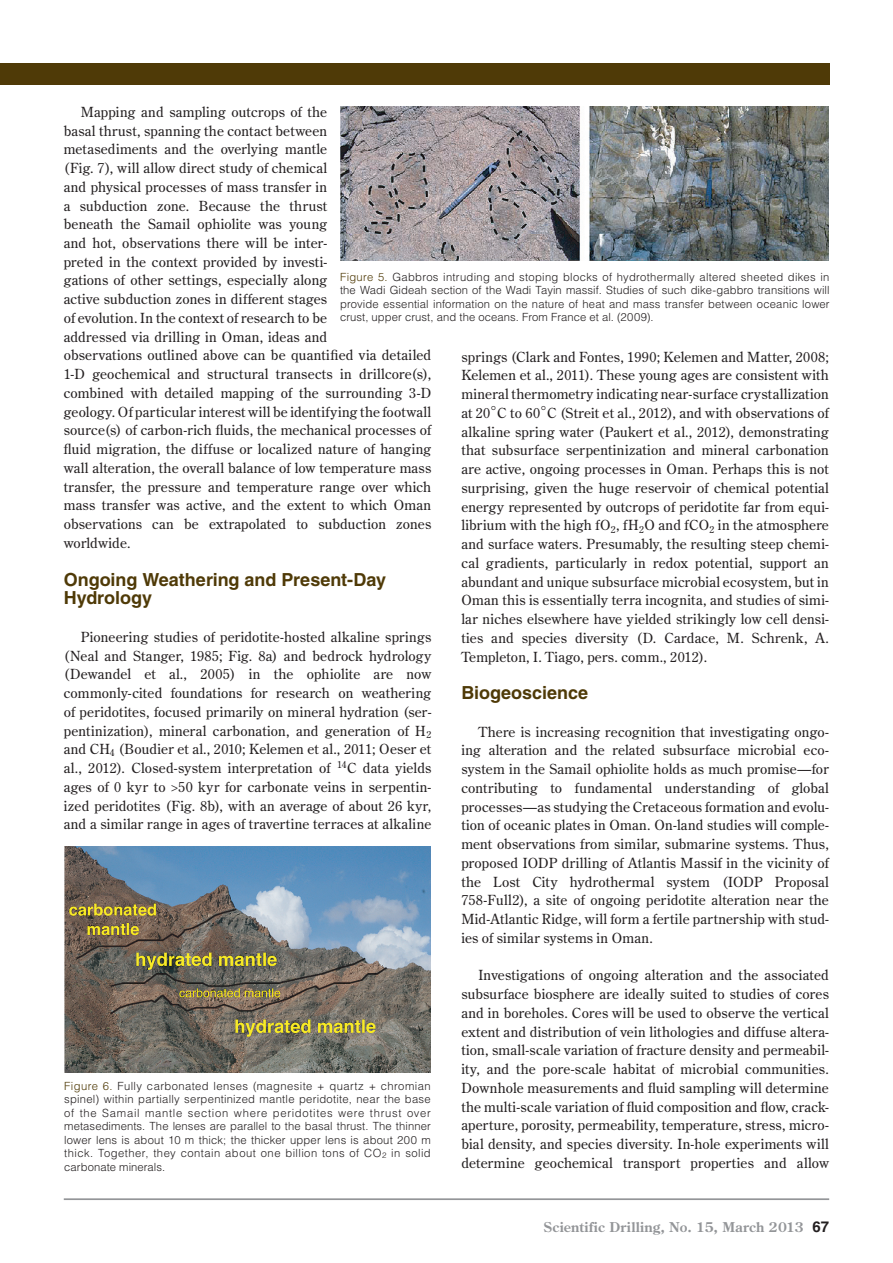
<style>
.page{position:relative;width:893px;height:1263px;background:#fff}
.page>*{position:absolute;margin:0;border:0;box-sizing:border-box;transform-origin:0 0}
.t1{font:700 18px/18.8px "Helvetica LT Std";letter-spacing:-.005em;color:#4f3a07}
.t2{font:13.8px/18.8px "Century Old Style Std";letter-spacing:.015em;color:#231f20;text-align:justify}
.t3{font:700 13.5px "Century Old Style Std";letter-spacing:.02em;color:#939598}
.t4{font:300 11.25px/13.5px "Helvetica LT Std";letter-spacing:.01em;color:#231f20;text-align:justify}
.s1{color:#4f3a07}
.s2{font-size:7.8px}
.s3{font-family:"Helvetica LT Std";font-size:15px;color:#231f20}
</style>
<div class="page">
<hr style="left:64px;top:1198px;width:765px;height:2px;background:#939598">
<div style="left:0;top:64px;width:829px;height:21px;background:#4f3a07"></div>
<img style="left:65px;top:846px;width:365px;height:226px">
<img style="left:340px;top:106px;width:488px;height:155px">
<p class="t2" style="left:64px;top:102px;width:369px;text-align:left;text-indent:17px">Mapping and sampling outcrops of the<br>basal thrust, spanning the contact between<br>metasediments and the overlying mantle<br>(Fig. 7), will allow direct study of chemical<br>and physical processes of mass transfer in<br>a subduction zone. Because the thrust<br>beneath the Samail ophiolite was young<br>and hot, observations there will be inter-<br>preted in the context provided by investi-<br>gations of other settings, especially along<br>active subduction zones in different stages<br>of evolution. In the context of research to be<br>addressed via drilling in Oman, ideas and<br>observations outlined above can be quantified via detailed 1-D geochemical and structural transects in drillcore(s), combined with detailed mapping of the surrounding 3-D geology. Of particular interest will be identifying the footwall source(s) of carbon-rich fluids, the mechanical processes of fluid migration, the diffuse or localized nature of hanging wall alteration, the overall balance of low temperature mass transfer, the pressure and temperature range over which mass transfer was active, and the extent to which Oman observations can be extrapolated to subduction zones worldwide.</p>
<h1 class="t1" style="left:64px;top:570px;width:324px">Ongoing Weathering and Present-Day<br>Hydrology</h1>
<p class="t2" style="left:64px;top:627px;width:369px;text-indent:17px">Pioneering studies of peridotite-hosted alkaline springs (Neal and Stanger, 1985; Fig. 8a) and bedrock hydrology (Dewandel et al., 2005) in the ophiolite are now commonly-cited foundations for research on weathering of peridotites, focused primarily on mineral hydration (ser&shy;pentinization), mineral carbonation, and generation of H<sub>2 </sub>and CH<sub>4</sub> (Boudier et al., 2010; Kelemen et al., 2011; Oeser et al., 2012). Closed-system interpretation of <sup>14</sup>C data yields ages of 0 kyr to &gt;50 kyr for carbonate veins in serpentin&shy;ized peridotites (Fig. 8b), with an average of about 26 kyr, and a similar range in ages of travertine terraces at alkaline</p>
<p class="t4" style="left:340px;top:270px;width:491px"><span class="s1">Figure 5.</span> Gabbros intruding and stoping blocks of hydrothermally altered sheeted dikes in the Wadi Gideah section of the Wadi Tayin massif. Studies of such dike-gabbro transitions will provide essential information on the nature of heat and mass transfer between oceanic lower crust, upper crust, and the oceans. From France et al. (2009).</p>
<p class="t2" style="left:461px;top:347px;width:369px">springs (Clark and Fontes, 1990; Kelemen and Matter, 2008; Kelemen et al., 2011). These young ages are consistent with mineral thermometry indicating near-surface crystallization at 20°C to 60°C (Streit et al., 2012), and with observations of alkaline spring water (Paukert et al., 2012), demonstrating that subsurface serpentinization and mineral carbonation are active, ongoing processes in Oman. Perhaps this is not surprising, given the huge reservoir of chemical potential energy represented by outcrops of peridotite far from equi&shy;librium with the high fO<sub>2</sub>, fH<sub>2</sub>O and fCO<sub>2</sub> in the atmosphere and surface waters. Presumably, the resulting steep chemi&shy;cal gradients, particularly in redox potential, support an abundant and unique subsurface microbial ecosystem, but in Oman this is essentially terra incognita, and studies of simi&shy;lar niches elsewhere have yielded strikingly low cell densi&shy;ties and species diversity (D. Cardace, M. Schrenk, A.<br>Templeton, I. Tiago, pers. comm., 2012).</p>
<h1 class="t1" style="left:461px;top:683px;width:128px">Biogeoscience</h1>
<p class="t2" style="left:461px;top:722px;width:369px;text-indent:17px">There is increasing recognition that investigating ongo&shy;ing alteration and the related subsurface microbial eco&shy;system in the Samail ophiolite holds as much promise—for contributing to fundamental understanding of global processes—as studying the Cretaceous formation and evolu&shy;tion of oceanic plates in Oman. On-land studies will comple&shy;ment observations from similar, submarine systems. Thus, proposed IODP drilling of Atlantis Massif in the vicinity of the Lost City hydrothermal system (IODP Proposal 758-Full2), a site of ongoing peridotite alteration near the Mid-Atlantic Ridge, will form a fertile partnership with stud&shy;ies of similar systems in Oman.</p>
<p class="t2" style="left:461px;top:966px;width:369px;text-indent:17px">Investigations of ongoing alteration and the associated subsurface biosphere are ideally suited to studies of cores and in boreholes. Cores will be used to observe the vertical extent and distribution of vein lithologies and diffuse altera&shy;tion, small-scale variation of fracture density and permeabil&shy;ity, and the pore-scale habitat of microbial communities.<br>Downhole measurements and fluid sampling will determine the multi-scale variation of fluid composition and flow, crack&shy;aperture, porosity, permeability, temperature, stress, micro&shy;bial density, and species diversity. In-hole experiments will determine geochemical transport properties and allow</p>
<p class="t4" style="left:64px;top:1079px;width:368px"><span class="s1">Figure 6.</span> Fully carbonated lenses (magnesite + quartz + chromian spinel) within partially serpentinized mantle peridotite, near the base of the Samail mantle section where peridotites were thrust over metasediments. The lenses are parallel to the basal thrust. The thinner lower lens is about 10 m thick; the thicker upper lens is about 200 m thick. Together, they contain about one billion tons of CO<span class="s2">2</span> in solid carbonate minerals.</p>
<p class="t3" style="left:544px;top:1218px;width:287px">Scientific Drilling, No. 15, March 2013 <span class="s3">67</span></p>
</div>
